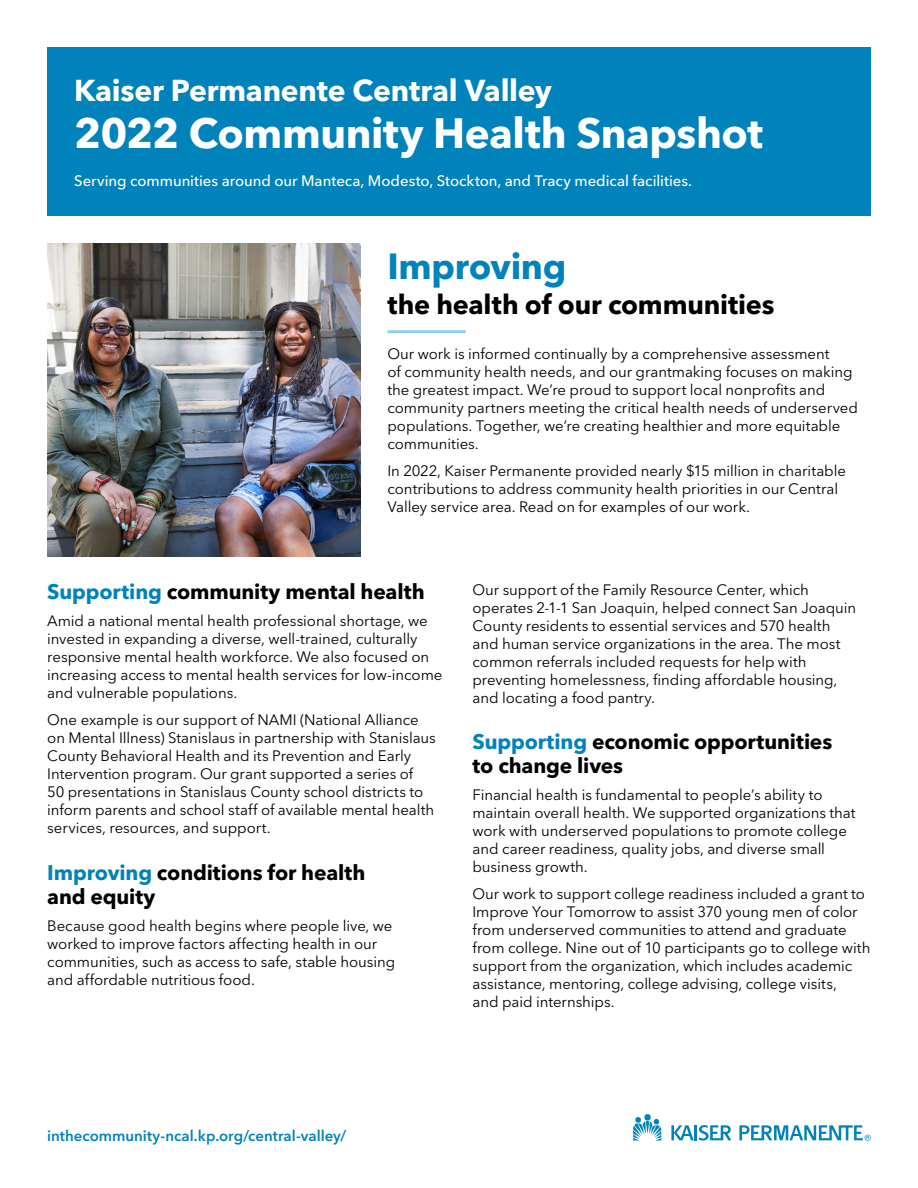
<style>
.page{position:relative;width:918px;height:1188px;background:#fff}
.page>*{position:absolute;margin:0;border:0;box-sizing:border-box;transform-origin:0 0}
.Heading_1{font:700 42px "Avenir Next LT Pro";letter-spacing:-.01em;color:#fff}
.Heading_2{font:700 36px "Avenir Next LT Pro";letter-spacing:-.01em;color:#0083bb}
.Heading_1-2{font:700 30px "Avenir Next LT Pro";letter-spacing:-.01em;color:#fff}
.Heading_2-2{font:700 27px "Avenir Next LT Pro";letter-spacing:-.01em;color:#000}
.Heading_3{font:700 21px/24px "Avenir Next LT Pro";letter-spacing:-.005em;color:#000}
.Body_Text{font:15px/18px "Avenir Next LT Pro";letter-spacing:-.005em;color:#000}
.Serving_Text{font:500 15px "Avenir Next LT Pro";letter-spacing:-.005em;color:#fff}
.URL{font:600 15px "Avenir Next LT Pro";color:#0083bb}
.s1{color:#0083bb}
</style>
<div class="page">
<svg style="left:633px;top:1117px;width:28px;height:24px"></svg>
<div style="left:644px;top:1114px;width:7px;height:7px;background:#0083bb;border-radius:50%"></div>
<svg style="left:671px;top:1125px;width:60px;height:16px"></svg>
<svg style="left:739px;top:1125px;width:132px;height:16px"></svg>
<img style="left:47px;top:243px;width:313px;height:313px">
<div style="left:47px;top:47px;width:824px;height:169px;background:#0083bb"></div>
<hr style="left:387px;top:330px;width:79px;height:3px;background:#91ccef">
<h1 class="Heading_1-2" style="left:74px;top:73px;width:479px">Kaiser Permanente Central Valley</h1>
<h1 class="Heading_1" style="left:74px;top:107px;width:691px">2022 Community Health Snapshot</h1>
<p class="Serving_Text" style="left:74px;top:172px;width:619px">Serving communities around our Manteca, Modesto, Stockton, and Tracy medical facilities.</p>
<h2 class="Heading_2" style="left:387px;top:245px;width:180px">Improving</h2>
<h2 class="Heading_2-2" style="left:387px;top:288px;width:389px">the health of our communities</h2>
<p class="Body_Text" style="left:387px;top:345px;width:472px">Our work is informed continually by a comprehensive assessment<br>of community health needs, and our grantmaking focuses on making the greatest impact. We’re proud to support local nonprofits and community partners meeting the critical health needs of underserved populations. Together, we’re creating healthier and more equitable communities.</p>
<p class="Body_Text" style="left:387px;top:462px;width:460px">In 2022, Kaiser Permanente provided nearly $15 million in charitable contributions to address community health priorities in our Central<br>Valley service area. Read on for examples of our work.</p>
<h3 class="Heading_3" style="left:47px;top:580px;width:379px"><span class="s1">Supporting</span> community mental health</h3>
<p class="Body_Text" style="left:47px;top:612px;width:397px">Amid a national mental health professional shortage, we invested in expanding a diverse, well-trained, culturally responsive mental health workforce. We also focused on increasing access to mental health services for low-income and vulnerable populations.</p>
<p class="Body_Text" style="left:47px;top:711px;width:390px">One example is our support of NAMI (National Alliance on Mental Illness) Stanislaus in partnership with Stanislaus County Behavioral Health and its Prevention and Early Intervention program. Our grant supported a series of<br>50 presentations in Stanislaus County school districts to inform parents and school staff of available mental health services, resources, and support.</p>
<h3 class="Heading_3" style="left:47px;top:860px;width:320px"><span class="s1">Improving</span> conditions for health and equity</h3>
<p class="Body_Text" style="left:47px;top:916px;width:350px">Because good health begins where people live, we worked to improve factors affecting health in our communities, such as access to safe, stable housing and affordable nutritious food.</p>
<p class="Body_Text" style="left:472px;top:580px;width:385px">Our support of the Family Resource Center, which operates 2-1-1 San Joaquin, helped connect San Joaquin County residents to essential services and 570 health and human service organizations in the area. The most common referrals included requests for help with preventing homelessness, finding affordable housing, and locating a food pantry.</p>
<h3 class="Heading_3" style="left:472px;top:730px;width:361px"><span class="s1">Supporting</span> economic opportunities to change lives</h3>
<p class="Body_Text" style="left:472px;top:786px;width:385px">Financial health is fundamental to people’s ability to maintain overall health. We supported organizations that work with underserved populations to promote college and career readiness, quality jobs, and diverse small business growth.</p>
<p class="Body_Text" style="left:472px;top:885px;width:400px">Our work to support college readiness included a grant to Improve Your Tomorrow to assist 370 young men of color from underserved communities to attend and graduate from college. Nine out of 10 participants go to college with support from the organization, which includes academic assistance, mentoring, college advising, college visits,<br>and paid internships.</p>
<p class="URL" style="left:47px;top:1126px;width:301px">inthecommunity-ncal.kp.org/central-valley/</p>
</div>
